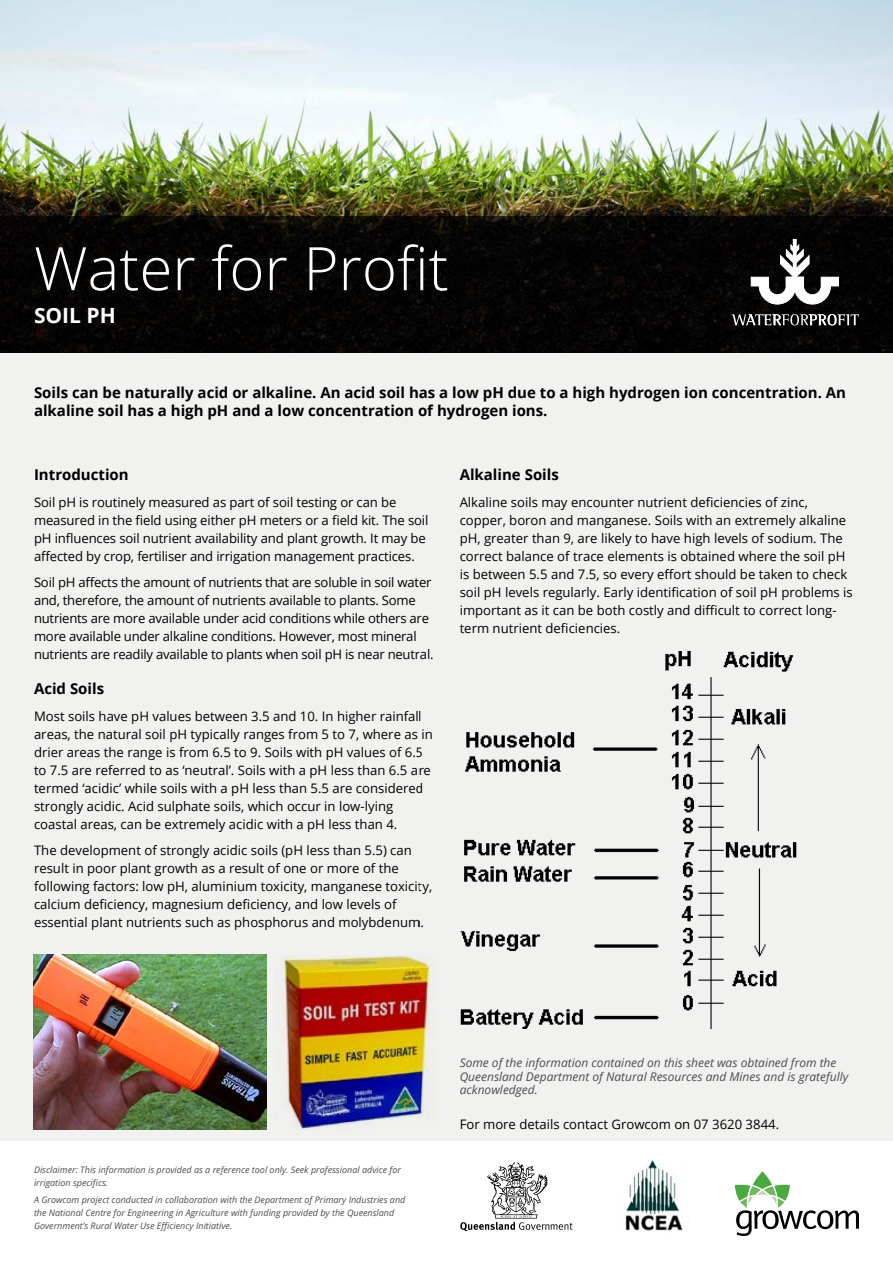
<style>
.page{position:relative;width:893px;height:1263px;background:#fff}
.page>*{position:absolute;margin:0;border:0;box-sizing:border-box;transform-origin:0 0}
.t1{font:300 60px "Open Sans";color:#fff}
.t2{font:700 21px "Open Sans";color:#fff}
.t3{font:700 15px/18px "Open Sans";color:#000}
.t4{font:13.2px/18px "Open Sans";color:#000}
.t5{font:13.2px/18px "Open Sans";letter-spacing:-.02em;color:#000}
.t6{font:italic 12px/13.5px "Open Sans";color:#4d4d4f}
.t7{font:italic 9px/13px "Open Sans";color:#4d4d4f}
</style>
<div class="page">
<img style="left:0;top:0;width:893px;height:217px">
<div style="left:0;top:217px;width:893px;height:136px;background:#050404"></div>
<div style="left:0;top:353px;width:893px;height:787px;background:#f1f1ef"></div>
<svg style="left:731px;top:314px;width:128px;height:11px"></svg>
<svg style="left:751px;top:244px;width:88px;height:60px"></svg>
<div style="left:793px;top:239px;width:3px;height:40px;border:1px solid #fff"></div>
<svg style="left:735px;top:1172px;width:124px;height:63px"></svg>
<img style="left:625px;top:1160px;width:58px;height:71px">
<svg style="left:460px;top:1162px;width:112px;height:69px"></svg>
<img style="left:460px;top:651px;width:337px;height:377px">
<img style="left:34px;top:954px;width:232px;height:175px">
<img style="left:282px;top:955px;width:154px;height:175px">
<h1 class="t1" style="left:34px;top:227px;width:416px">Water for Profit</h1>
<h2 class="t2" style="left:34px;top:301px;width:83px">Soil pH</h2>
<p class="t3" style="left:34px;top:384px;width:814px">Soils can be naturally acid or alkaline. An acid soil has a low pH due to a high hydrogen ion concentration. An alkaline soil has a high pH and a low concentration of hydrogen ions.</p>
<p class="t3" style="left:34px;top:465px;width:96px">I ntroduction</p>
<p class="t4" style="left:34px;top:493px;width:396px">Soil pH is routinely measured as part of soil testing or can be measured in the field using either pH meters or a field kit. The soil pH influences soil nutrient availability and plant growth. It may be affected by crop, fertiliser and irrigation management practices.</p>
<p class="t5" style="left:34px;top:573px;width:401px">Soil pH affects the amount of nutrients that are soluble in soil water and, therefore, the amount of nutrients available to plants. Some nutrients are more available under acid conditions while others are more available under alkaline conditions. However, most mineral nutrients are readily available to plants when soil pH is near neutral.</p>
<p class="t3" style="left:34px;top:680px;width:72px">Acid Soils</p>
<p class="t4" style="left:34px;top:707px;width:400px">Most soils have pH values between 3.5 and 10. In higher rainfall areas, the natural soil pH typically ranges from 5 to 7, where as in drier areas the range is from 6.5 to 9. Soils with pH values of 6.5 to 7.5 are referred to as ‘neutral’. Soils with a pH less than 6.5 are termed ‘acidic’ while soils with a pH less than 5.5 are considered strongly acidic. Acid sulphate soils, which occur in low-lying coastal areas, can be extremely acidic with a pH less than 4.</p>
<p class="t4" style="left:34px;top:841px;width:400px">The development of strongly acidic soils (pH less than 5.5) can result in poor plant growth as a result of one or more of the following factors: low pH, aluminium toxicity, manganese toxicity, calcium deficiency, magnesium deficiency, and low levels of essential plant nutrients such as phosphorus and molybdenum.</p>
<p class="t3" style="left:460px;top:465px;width:101px">Alkaline Soils</p>
<p class="t4" style="left:460px;top:493px;width:395px">Alkaline soils may encounter nutrient deficiencies of zinc, copper, boron and manganese. Soils with an extremely alkaline pH, greater than 9, are likely to have high levels of sodium. The correct balance of trace elements is obtained where the soil pH is between 5.5 and 7.5, so every effort should be taken to check soil pH levels regularly. Early identification of soil pH problems is important as it can be both costly and difficult to correct long&shy;term nutrient deficiencies.</p>
<p class="t7" style="left:34px;top:1162px;width:369px">Disclaimer: This information is provided as a reference tool only. Seek professional advice for irrigation specifics.</p>
<p class="t7" style="left:34px;top:1193px;width:373px">A Growcom project conducted in collaboration with the Department of Primary Industries and the National Centre for Engineering in Agriculture with funding provided by the Queensland<br>Government’s Rural Water Use Efficiency Initiative.</p>
<p class="t6" style="left:460px;top:1055px;width:390px">Some of the information contained on this sheet was obtained from the<br>Queensland Department of Natural Resources and Mines and is gratefully acknowledged.</p>
<p class="t4" style="left:460px;top:1115px;width:321px">For more details contact Growcom on 07 3620 3844.</p>
</div>
